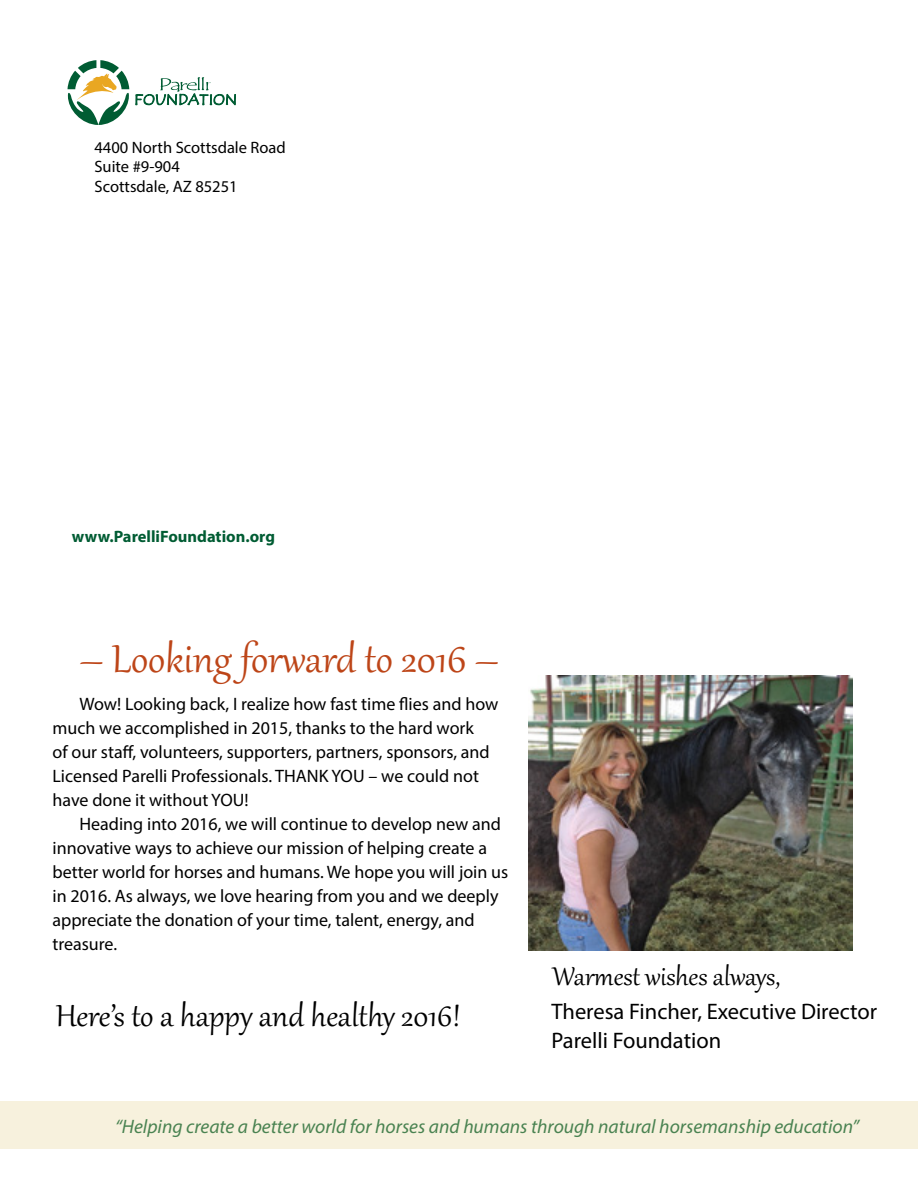
<style>
.page{position:relative;width:918px;height:1188px;background:#fff}
.page>*{position:absolute;margin:0;border:0;box-sizing:border-box;transform-origin:0 0}
.t1{font:48px "Gabriola";color:#bd4518}
.t2{font:37.5px "Gabriola";color:#000}
.t3{font:31.5px "Gabriola";color:#000}
.t4{font:22.5px/28.5px "Myriad Pro";color:#000}
.t5{font:italic 19.5px "Myriad Pro";color:#005c33}
.t6{font:18px/24px "Myriad Pro";color:#000}
.t7{font:16.5px/19.5px "Myriad Pro";color:#000}
.t8{font:700 16.5px "Myriad Pro";color:#005c33}
</style>
<div class="page">
<svg style="left:135px;top:77px;width:101px;height:29px"></svg>
<svg style="left:68px;top:60px;width:61px;height:65px"></svg>
<img style="left:529px;top:676px;width:324px;height:275px">
<div style="left:0;top:1102px;width:918px;height:47px;background:#f7f1dd"></div>
<p class="t7" style="left:94px;top:137px;width:193px">4400 North Scottsdale Road<br>Suite #9-904<br>Scottsdale, AZ 85251</p>
<p class="t8" style="left:72px;top:525px;width:204px">www.ParelliFoundation.org</p>
<h1 class="t1" style="left:80px;top:628px;width:421px">– Looking forward to 2016 –</h1>
<p class="t6" style="left:52px;top:691px;width:447px;text-indent:27px">Wow! Looking back, I realize how fast time flies and how much we accomplished in 2015, thanks to the hard work<br>of our staff, volunteers, supporters, partners, sponsors, and Licensed Parelli Professionals. THANK YOU – we could not have done it without YOU!</p>
<p class="t6" style="left:52px;top:811px;width:457px;text-indent:27px">Heading into 2016, we will continue to develop new and innovative ways to achieve our mission of helping create a better world for horses and humans. We hope you will join us in 2016. As always, we love hearing from you and we deeply appreciate the donation of your time, talent, energy, and treasure.</p>
<h2 class="t2" style="left:56px;top:991px;width:406px">Here’s to a happy and healthy 2016!</h2>
<h3 class="t3" style="left:553px;top:956px;width:229px">Warmest wishes always,</h3>
<p class="t4" style="left:552px;top:997px;width:327px">Theresa Fincher, Executive Director<br>Parelli Foundation</p>
<p class="t5" style="left:115px;top:1114px;width:745px">“Helping create a better world for horses and humans through natural horsemanship education”</p>
</div>
